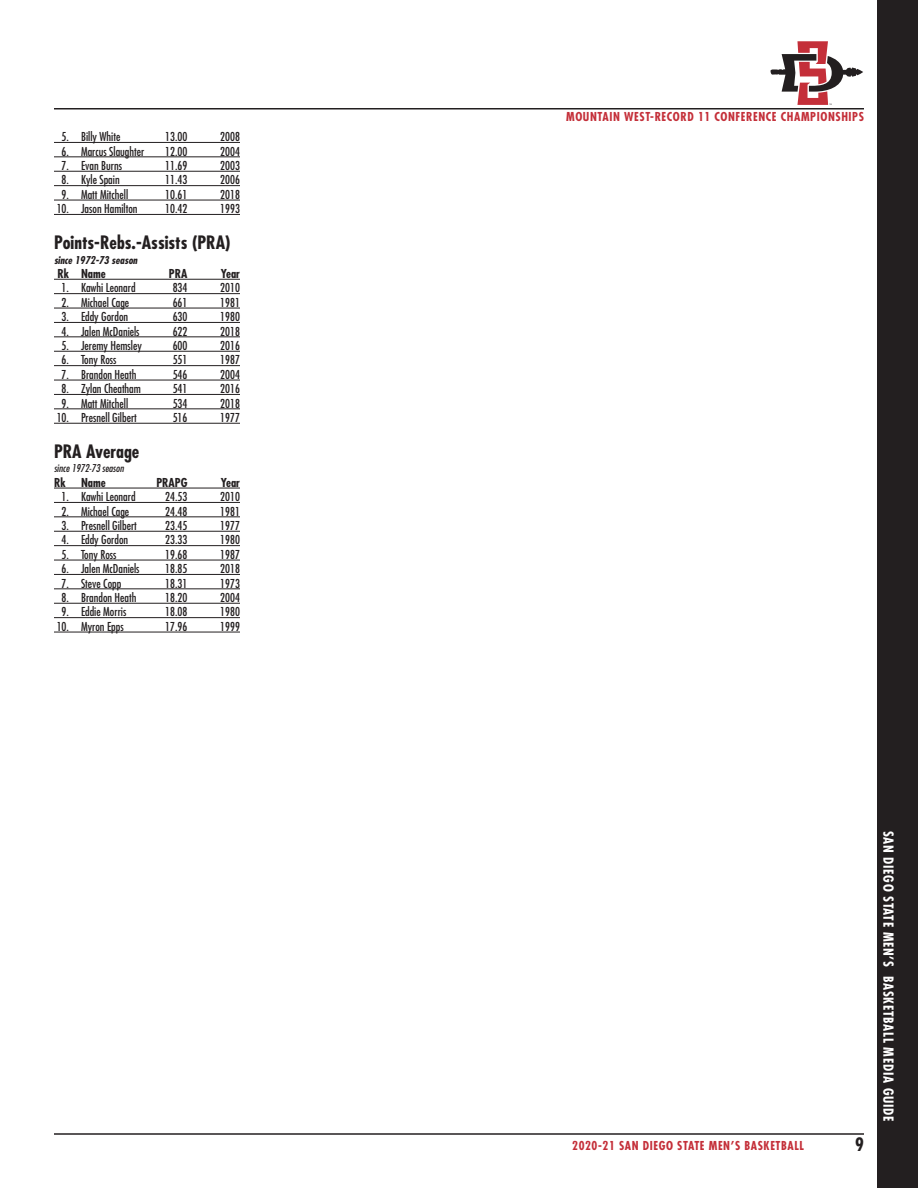
<style>
.page{position:relative;width:918px;height:1188px;background:#fff}
.page>*{position:absolute;margin:0;border:0;box-sizing:border-box;transform-origin:0 0}
.t1{font:700 condensed 18px "Futura Std";color:#231f20}
.t2{font:700 condensed 13.5px "Futura Std";letter-spacing:.05em;color:#fff}
.t3{font:condensed 12px "Futura Std";color:#231f20}
.t4{font:700 condensed 12px "Futura Std";letter-spacing:.05em;color:#c42f39}
.t5{font:700 condensed 12px "Futura Std";color:#231f20}
.t6{font:italic 700 condensed 10.5px "Futura Std";color:#231f20}
.t7{font:italic condensed 10.5px "Futura Std";color:#231f20}
</style>
<div class="page">
<div style="left:878px;top:0;width:40px;height:1188px;background:#231f20"></div>
<hr style="left:54px;top:1133px;width:810px;height:2px;background:#231f20">
<hr style="left:54px;top:108px;width:810px;height:2px;background:#231f20">
<svg style="left:771px;top:41px;width:92px;height:64px"></svg>
<hr style="left:54px;top:142px;width:186px;height:1px;background:#231f20">
<hr style="left:54px;top:157px;width:186px;height:1px;background:#231f20">
<hr style="left:54px;top:171px;width:186px;height:1px;background:#231f20">
<hr style="left:54px;top:185px;width:186px;height:1px;background:#231f20">
<hr style="left:54px;top:200px;width:186px;height:1px;background:#231f20">
<hr style="left:54px;top:214px;width:186px;height:1px;background:#231f20">
<hr style="left:54px;top:279px;width:186px;height:1px;background:#231f20">
<hr style="left:54px;top:293px;width:186px;height:1px;background:#231f20">
<hr style="left:54px;top:308px;width:186px;height:1px;background:#231f20">
<hr style="left:54px;top:322px;width:186px;height:1px;background:#231f20">
<hr style="left:54px;top:337px;width:186px;height:1px;background:#231f20">
<hr style="left:54px;top:351px;width:186px;height:1px;background:#231f20">
<hr style="left:54px;top:365px;width:186px;height:1px;background:#231f20">
<hr style="left:54px;top:380px;width:186px;height:1px;background:#231f20">
<hr style="left:54px;top:394px;width:186px;height:1px;background:#231f20">
<hr style="left:54px;top:409px;width:186px;height:1px;background:#231f20">
<hr style="left:54px;top:423px;width:186px;height:1px;background:#231f20">
<hr style="left:54px;top:488px;width:186px;height:1px;background:#231f20">
<hr style="left:54px;top:502px;width:186px;height:1px;background:#231f20">
<hr style="left:54px;top:517px;width:186px;height:1px;background:#231f20">
<hr style="left:54px;top:531px;width:186px;height:1px;background:#231f20">
<hr style="left:54px;top:545px;width:186px;height:1px;background:#231f20">
<hr style="left:54px;top:560px;width:186px;height:1px;background:#231f20">
<hr style="left:54px;top:574px;width:186px;height:1px;background:#231f20">
<hr style="left:54px;top:589px;width:186px;height:1px;background:#231f20">
<hr style="left:54px;top:603px;width:186px;height:1px;background:#231f20">
<hr style="left:54px;top:617px;width:186px;height:1px;background:#231f20">
<hr style="left:54px;top:632px;width:186px;height:1px;background:#231f20">
<p class="t3" style="left:62px;top:130px;width:60px">5. Billy White</p>
<p class="t3" style="left:165px;top:130px;width:24px">13.00</p>
<p class="t3" style="left:220px;top:130px;width:21px">2008</p>
<p class="t3" style="left:62px;top:144px;width:84px">6. Marcus Slaughter</p>
<p class="t3" style="left:165px;top:144px;width:24px">12.00</p>
<p class="t3" style="left:220px;top:144px;width:21px">2004</p>
<p class="t3" style="left:62px;top:158px;width:62px">7. Evan Burns</p>
<p class="t3" style="left:165px;top:158px;width:24px">11.69</p>
<p class="t3" style="left:220px;top:158px;width:21px">2003</p>
<p class="t3" style="left:62px;top:173px;width:60px">8. Kyle Spain</p>
<p class="t3" style="left:165px;top:173px;width:24px">11.43</p>
<p class="t3" style="left:220px;top:173px;width:21px">2006</p>
<p class="t3" style="left:62px;top:187px;width:68px">9. Matt Mitchell</p>
<p class="t3" style="left:165px;top:187px;width:24px">10.61</p>
<p class="t3" style="left:220px;top:187px;width:21px">2018</p>
<p class="t3" style="left:57px;top:202px;width:82px">10. Jason Hamilton</p>
<p class="t3" style="left:165px;top:202px;width:24px">10.42</p>
<p class="t3" style="left:220px;top:202px;width:21px">1993</p>
<p class="t1" style="left:54px;top:231px;width:178px">Points-Rebs.-Assists (PRA)</p>
<p class="t6" style="left:54px;top:253px;width:85px">since 1972-73 season</p>
<p class="t5" style="left:57px;top:266px;width:50px">Rk Name</p>
<p class="t5" style="left:169px;top:266px;width:20px">PRA</p>
<p class="t5" style="left:221px;top:266px;width:21px">Year</p>
<p class="t3" style="left:62px;top:281px;width:75px">1. Kawhi Leonard</p>
<p class="t3" style="left:173px;top:281px;width:16px">834</p>
<p class="t3" style="left:220px;top:281px;width:21px">2010</p>
<p class="t3" style="left:62px;top:295px;width:69px">2. Michael Cage</p>
<p class="t3" style="left:173px;top:295px;width:16px">661</p>
<p class="t3" style="left:220px;top:295px;width:21px">1981</p>
<p class="t3" style="left:62px;top:310px;width:68px">3. Eddy Gordon</p>
<p class="t3" style="left:173px;top:310px;width:16px">630</p>
<p class="t3" style="left:220px;top:310px;width:21px">1980</p>
<p class="t3" style="left:62px;top:324px;width:80px">4. Jalen McDaniels</p>
<p class="t3" style="left:173px;top:324px;width:16px">622</p>
<p class="t3" style="left:220px;top:324px;width:21px">2018</p>
<p class="t3" style="left:62px;top:338px;width:82px">5. Jeremy Hemsley</p>
<p class="t3" style="left:173px;top:338px;width:16px">600</p>
<p class="t3" style="left:220px;top:338px;width:21px">2016</p>
<p class="t3" style="left:62px;top:353px;width:56px">6. Tony Ross</p>
<p class="t3" style="left:173px;top:353px;width:16px">551</p>
<p class="t3" style="left:220px;top:353px;width:21px">1987</p>
<p class="t3" style="left:62px;top:367px;width:76px">7. Brandon Heath</p>
<p class="t3" style="left:173px;top:367px;width:16px">546</p>
<p class="t3" style="left:220px;top:367px;width:21px">2004</p>
<p class="t3" style="left:62px;top:382px;width:81px">8. Zylan Cheatham</p>
<p class="t3" style="left:173px;top:382px;width:16px">541</p>
<p class="t3" style="left:220px;top:382px;width:21px">2016</p>
<p class="t3" style="left:62px;top:396px;width:68px">9. Matt Mitchell</p>
<p class="t3" style="left:173px;top:396px;width:16px">534</p>
<p class="t3" style="left:220px;top:396px;width:21px">2018</p>
<p class="t3" style="left:57px;top:410px;width:82px">10. Presnell Gilbert</p>
<p class="t3" style="left:173px;top:410px;width:16px">516</p>
<p class="t3" style="left:220px;top:410px;width:21px">1977</p>
<p class="t1" style="left:54px;top:440px;width:87px">PRA Average</p>
<p class="t7" style="left:54px;top:462px;width:71px">since 1972-73 season</p>
<p class="t5" style="left:54px;top:475px;width:13px">Rk</p>
<p class="t5" style="left:81px;top:475px;width:26px">Name</p>
<p class="t5" style="left:156px;top:475px;width:33px">PRAPG</p>
<p class="t5" style="left:221px;top:475px;width:21px">Year</p>
<p class="t3" style="left:62px;top:490px;width:75px">1. Kawhi Leonard</p>
<p class="t3" style="left:165px;top:490px;width:24px">24.53</p>
<p class="t3" style="left:220px;top:490px;width:21px">2010</p>
<p class="t3" style="left:62px;top:504px;width:69px">2. Michael Cage</p>
<p class="t3" style="left:165px;top:504px;width:24px">24.48</p>
<p class="t3" style="left:220px;top:504px;width:21px">1981</p>
<p class="t3" style="left:62px;top:518px;width:77px">3. Presnell Gilbert</p>
<p class="t3" style="left:165px;top:518px;width:24px">23.45</p>
<p class="t3" style="left:220px;top:518px;width:21px">1977</p>
<p class="t3" style="left:62px;top:533px;width:68px">4. Eddy Gordon</p>
<p class="t3" style="left:165px;top:533px;width:24px">23.33</p>
<p class="t3" style="left:220px;top:533px;width:21px">1980</p>
<p class="t3" style="left:62px;top:547px;width:56px">5. Tony Ross</p>
<p class="t3" style="left:165px;top:547px;width:24px">19.68</p>
<p class="t3" style="left:220px;top:547px;width:21px">1987</p>
<p class="t3" style="left:62px;top:562px;width:80px">6. Jalen McDaniels</p>
<p class="t3" style="left:165px;top:562px;width:24px">18.85</p>
<p class="t3" style="left:220px;top:562px;width:21px">2018</p>
<p class="t3" style="left:62px;top:576px;width:61px">7. Steve Copp</p>
<p class="t3" style="left:165px;top:576px;width:24px">18.31</p>
<p class="t3" style="left:220px;top:576px;width:21px">1973</p>
<p class="t3" style="left:62px;top:590px;width:76px">8. Brandon Heath</p>
<p class="t3" style="left:165px;top:590px;width:24px">18.20</p>
<p class="t3" style="left:220px;top:590px;width:21px">2004</p>
<p class="t3" style="left:62px;top:605px;width:66px">9. Eddie Morris</p>
<p class="t3" style="left:165px;top:605px;width:24px">18.08</p>
<p class="t3" style="left:220px;top:605px;width:21px">1980</p>
<p class="t3" style="left:57px;top:619px;width:68px">10. Myron Epps</p>
<p class="t3" style="left:165px;top:619px;width:24px">17.96</p>
<p class="t3" style="left:220px;top:619px;width:21px">1999</p>
<p class="t4" style="left:566px;top:109px;width:299px">MOUNTAIN WEST-RECORD 11 CONFERENCE CHAMPIONSHIPS</p>
<p class="t4" style="left:572px;top:1138px;width:233px">2020-21 SAN DIEGO STATE MEN’S BASKETBALL</p>
<h1 class="t1" style="left:855px;top:1133px;width:10px">9</h1>
<p class="t2" style="left:897px;top:831px;width:292px;rotate:90deg">SAN DIEGO STATE MEN’S BASKETBALL MEDIA GUIDE</p>
</div>
